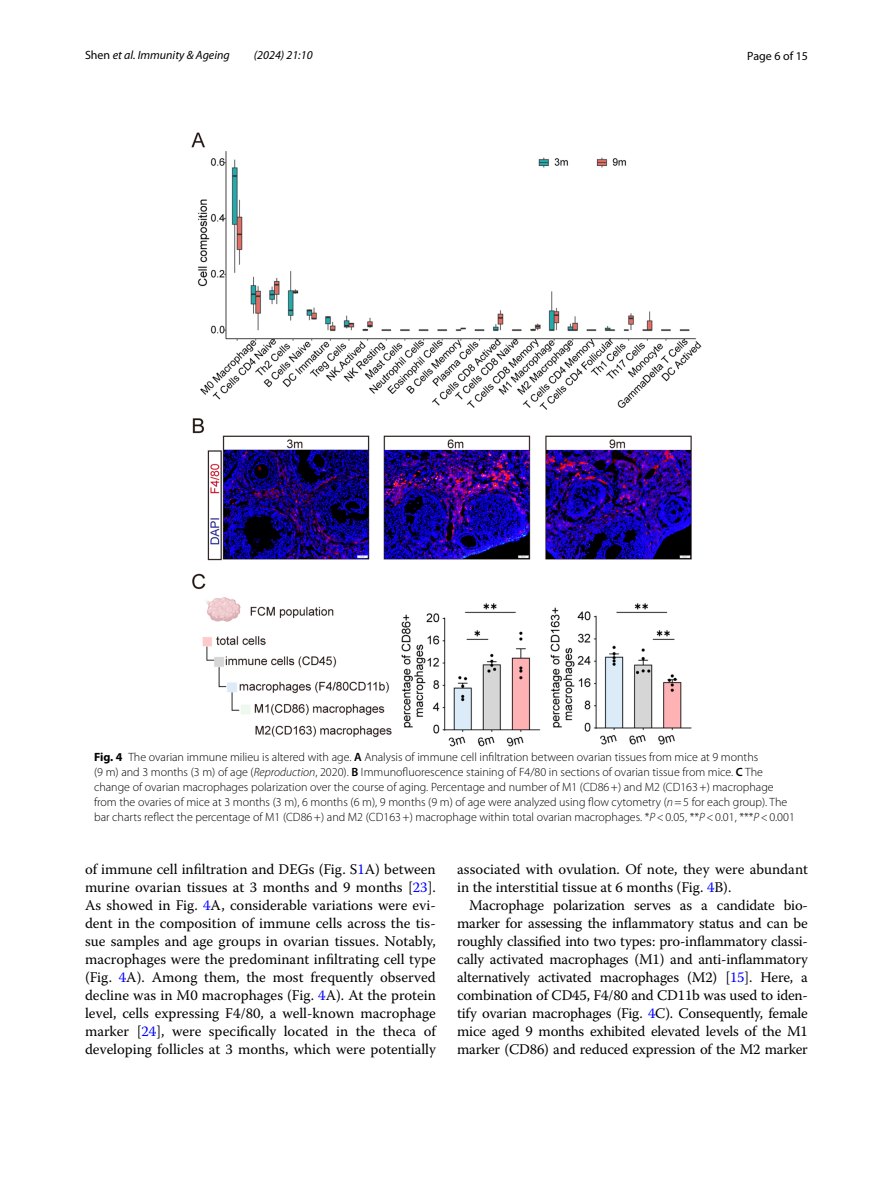
<style>
.page{position:relative;width:893px;height:1187px;background:#fff}
.page>*{position:absolute;margin:0;border:0;box-sizing:border-box;transform-origin:0 0}
.t1{font:14.7px/18px "Warnock Pro";color:#000;text-align:justify}
.t2{font:300 12px/15px "Myriad Pro";color:#000}
.t3{font:italic 12px "Myriad Pro";color:#000}
.t4{font:12px "Myriad Pro";color:#000}
.s1{font-style:normal}
.s2{font-weight:700}
.s3{font-weight:600}
.s4{font-style:italic}
.s5{color:#00f}
</style>
<div class="page">
<img style="left:191px;top:133px;width:511px;height:613px">
<p class="t3" style="left:85px;top:48px;width:146px"><span class="s1">Shen</span> et al. Immunity &amp; Ageing</p>
<p class="t3" style="left:254px;top:48px;width:60px">(2024) 21:10</p>
<p class="t4" style="left:747px;top:48px;width:62px">Page 6 of 15</p>
<p class="t2" style="left:94px;top:749px;width:702px"><span class="s2">Fig. 4</span> The ovarian immune milieu is altered with age. <span class="s3">A</span> Analysis of immune cell infiltration between ovarian tissues from mice at 9 months<br>(9 m) and 3 months (3 m) of age (<span class="s4">Reproduction</span>, 2020). <span class="s3">B</span> Immunofluorescence staining of F4/80 in sections of ovarian tissue from mice. <span class="s3">C</span> The change of ovarian macrophages polarization over the course of aging. Percentage and number of M1 (CD86+) and M2 (CD163+) macrophage from the ovaries of mice at 3 months (3 m), 6 months (6 m), 9 months (9 m) of age were analyzed using flow cytometry (<span class="s4">n</span>=5 for each group). The bar charts reflect the percentage of M1 (CD86+) and M2 (CD163+) macrophage within total ovarian macrophages. *<span class="s4">P</span>&lt;0.05, **<span class="s4">P</span>&lt;0.01, ***<span class="s4">P</span>&lt;0.001</p>
<p class="t1" style="left:85px;top:860px;width:352px">of immune cell infiltration and DEGs (Fig. S<span class="s5">1</span>A) between murine ovarian tissues at 3 months and 9 months [<span class="s5">23</span>].<br>As showed in Fig. <span class="s5">4</span>A, considerable variations were evi&shy;dent in the composition of immune cells across the tis&shy;sue samples and age groups in ovarian tissues. Notably, macrophages were the predominant infiltrating cell type (Fig. <span class="s5">4</span>A). Among them, the most frequently observed decline was in M0 macrophages (Fig. <span class="s5">4</span>A). At the protein level, cells expressing F4/80, a well-known macrophage marker [<span class="s5">24</span>], were specifically located in the theca of developing follicles at 3 months, which were potentially</p>
<p class="t1" style="left:457px;top:860px;width:352px">associated with ovulation. Of note, they were abundant in the interstitial tissue at 6 months (Fig. <span class="s5">4</span>B).</p>
<p class="t1" style="left:457px;top:896px;width:352px;text-indent:12px">Macrophage polarization serves as a candidate bio&shy;marker for assessing the inflammatory status and can be roughly classified into two types: pro-inflammatory classi&shy;cally activated macrophages (M1) and anti-inflammatory alternatively activated macrophages (M2) [<span class="s5">15</span>]. Here, a combination of CD45, F4/80 and CD11b was used to iden&shy;tify ovarian macrophages (Fig. <span class="s5">4</span>C). Consequently, female mice aged 9 months exhibited elevated levels of the M1 marker (CD86) and reduced expression of the M2 marker</p>
</div>
